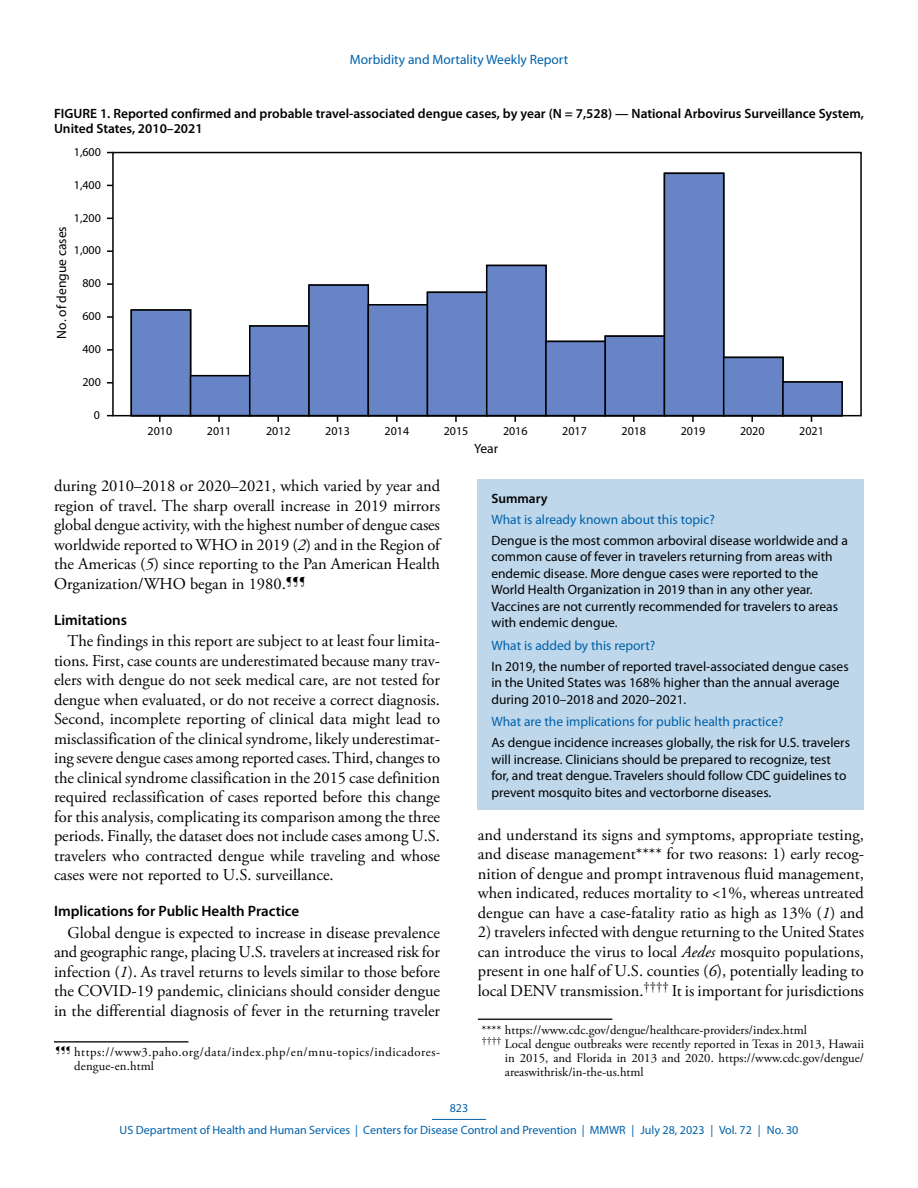
<style>
.page{position:relative;width:918px;height:1188px;background:#fff}
.page>*{position:absolute;margin:0;border:0;box-sizing:border-box;transform-origin:0 0}
.Paragraph{font:16.5px/19.5px "Adobe Garamond Pro";color:#010203;text-align:justify}
.Heading_2{font:600 15px "Myriad Pro";color:#010203}
.Summary_Box_Text{font:13.5px/16.5px "Myriad Pro";color:#010203}
.Figure_Title{font:600 13.5px/15px "Myriad Pro";color:#010203}
.Summary_Box_Heading{font:13.5px "Myriad Pro";color:#0061aa}
.t1{font:13.5px "Myriad Pro";color:#000}
.Summary_Box_Ttile{font:600 13.5px "Myriad Pro";color:#010203}
.footnote_no_rule_text_indent_4{font:12.75px/14.2px "Adobe Garamond Pro";color:#010203;text-align:justify}
.footnote_w_rule_text_indent_3{font:12.75px/14.2px "Adobe Garamond Pro";letter-spacing:.04em;color:#010203}
.footnote_w_rule_text_indent_4{font:12.75px "Adobe Garamond Pro";color:#010203}
.t2{font:12px/21.8px "Myriad Pro";color:#0061aa;text-align:center}
.t3{font:12px "Myriad Pro";letter-spacing:.005em;color:#000}
.s1{font-style:italic}
</style>
<div class="page">
<hr style="left:432px;top:1119px;width:54px;height:1px;background:#0061aa">
<div style="left:131px;top:310px;width:60px;height:106px;background:#6684c6"></div>
<div style="left:131px;top:309px;width:60px;height:107px;border:2px solid #000"></div>
<div style="left:191px;top:376px;width:59px;height:40px;background:#6684c6"></div>
<div style="left:190px;top:375px;width:60px;height:41px;border:2px solid #000"></div>
<div style="left:250px;top:326px;width:59px;height:90px;background:#6684c6"></div>
<div style="left:249px;top:325px;width:61px;height:91px;border:2px solid #000"></div>
<div style="left:309px;top:285px;width:59px;height:131px;background:#6684c6"></div>
<div style="left:308px;top:284px;width:61px;height:132px;border:2px solid #000"></div>
<div style="left:368px;top:305px;width:59px;height:111px;background:#6684c6"></div>
<div style="left:368px;top:304px;width:60px;height:112px;border:2px solid #000"></div>
<div style="left:427px;top:292px;width:60px;height:124px;background:#6684c6"></div>
<div style="left:427px;top:292px;width:60px;height:124px;border:2px solid #000"></div>
<div style="left:487px;top:265px;width:59px;height:151px;background:#6684c6"></div>
<div style="left:486px;top:265px;width:61px;height:151px;border:2px solid #000"></div>
<div style="left:546px;top:341px;width:59px;height:75px;background:#6684c6"></div>
<div style="left:545px;top:341px;width:61px;height:75px;border:2px solid #000"></div>
<div style="left:605px;top:336px;width:59px;height:80px;background:#6684c6"></div>
<div style="left:605px;top:335px;width:60px;height:81px;border:2px solid #000"></div>
<div style="left:664px;top:173px;width:60px;height:243px;background:#6684c6"></div>
<div style="left:664px;top:173px;width:60px;height:243px;border:2px solid #000"></div>
<div style="left:724px;top:357px;width:59px;height:59px;background:#6684c6"></div>
<div style="left:723px;top:357px;width:61px;height:59px;border:2px solid #000"></div>
<div style="left:783px;top:382px;width:59px;height:34px;background:#6684c6"></div>
<div style="left:782px;top:381px;width:61px;height:35px;border:2px solid #000"></div>
<svg style="left:159px;top:416px;width:2px;height:6px"></svg>
<svg style="left:218px;top:416px;width:2px;height:6px"></svg>
<svg style="left:277px;top:416px;width:2px;height:6px"></svg>
<svg style="left:396px;top:416px;width:2px;height:6px"></svg>
<svg style="left:455px;top:416px;width:2px;height:6px"></svg>
<svg style="left:514px;top:416px;width:2px;height:6px"></svg>
<svg style="left:633px;top:416px;width:2px;height:6px"></svg>
<svg style="left:692px;top:416px;width:2px;height:6px"></svg>
<svg style="left:751px;top:416px;width:2px;height:6px"></svg>
<div style="left:112px;top:152px;width:750px;height:264px;border:2px solid #000"></div>
<hr style="left:54px;top:1041px;width:134px;height:2px;background:#231f20">
<div style="left:478px;top:480px;width:386px;height:330px;background:#bfd7ea"></div>
<hr style="left:478px;top:1019px;width:134px;height:1px;background:#231f20">
<p class="Summary_Box_Heading" style="left:350px;top:52px;width:220px">Morbidity and Mortality Weekly Report</p>
<p class="Figure_Title" style="left:54px;top:106px;width:812px">FIGURE 1. Reported confirmed and probable travel-associated dengue cases, by year (N = 7,528) — National Arbovirus Surveillance System,<br>United States, 2010–2021</p>
<p class="t3" style="left:74px;top:145px;width:29px">1,600</p>
<p class="t3" style="left:74px;top:178px;width:29px">1,400</p>
<p class="t3" style="left:74px;top:211px;width:29px">1,200</p>
<p class="t1" style="left:54px;top:339px;width:114px;rotate:-90deg">No. of dengue cases</p>
<p class="t3" style="left:74px;top:244px;width:29px">1,000</p>
<p class="t3" style="left:82px;top:277px;width:20px">800</p>
<p class="t3" style="left:82px;top:310px;width:20px">600</p>
<p class="t3" style="left:82px;top:343px;width:20px">400</p>
<p class="t3" style="left:82px;top:375px;width:20px">200</p>
<p class="t3" style="left:94px;top:408px;width:8px">0</p>
<p class="t3" style="left:148px;top:425px;width:26px">2010</p>
<p class="t3" style="left:207px;top:425px;width:26px">2011</p>
<p class="t3" style="left:266px;top:425px;width:26px">2012</p>
<p class="t3" style="left:325px;top:425px;width:26px">2013</p>
<p class="t3" style="left:385px;top:425px;width:26px">2014</p>
<p class="t3" style="left:444px;top:425px;width:26px">2015</p>
<p class="t3" style="left:503px;top:425px;width:26px">2016</p>
<p class="t3" style="left:562px;top:425px;width:26px">2017</p>
<p class="t3" style="left:622px;top:425px;width:26px">2018</p>
<p class="t3" style="left:681px;top:425px;width:26px">2019</p>
<p class="t3" style="left:740px;top:425px;width:26px">2020</p>
<p class="t3" style="left:799px;top:425px;width:26px">2021</p>
<p class="t1" style="left:474px;top:441px;width:25px">Year</p>
<p class="Paragraph" style="left:54px;top:477px;width:388px">during 2010–2018 or 2020–2021, which varied by year and region of travel. The sharp overall increase in 2019 mirrors global dengue activity, with the highest number of dengue cases worldwide reported to WHO in 2019 (<span class="s1">2</span>) and in the Region of the Americas (<span class="s1">5</span>) since reporting to the Pan American Health Organization/WHO began in 1980.<sup>¶¶¶</sup></p>
<h2 class="Heading_2" style="left:54px;top:611px;width:74px">Limitations</h2>
<p class="Paragraph" style="left:54px;top:632px;width:388px;text-indent:14px">The findings in this report are subject to at least four limita&shy;tions. First, case counts are underestimated because many trav&shy;elers with dengue do not seek medical care, are not tested for dengue when evaluated, or do not receive a correct diagnosis.<br>Second, incomplete reporting of clinical data might lead to misclassification of the clinical syndrome, likely underestimat&shy;ing severe dengue cases among reported cases. Third, changes to the clinical syndrome classification in the 2015 case definition required reclassification of cases reported before this change for this analysis, complicating its comparison among the three periods. Finally, the dataset does not include cases among U.S. travelers who contracted dengue while traveling and whose cases were not reported to U.S. surveillance.</p>
<h2 class="Heading_2" style="left:54px;top:903px;width:247px">Implications for Public Health Practice</h2>
<p class="Paragraph" style="left:54px;top:924px;width:388px;text-indent:14px">Global dengue is expected to increase in disease prevalence and geographic range, placing U.S. travelers at increased risk for infection (<span class="s1">1</span>). As travel returns to levels similar to those before the COVID-19 pandemic, clinicians should consider dengue in the differential diagnosis of fever in the returning traveler</p>
<p class="footnote_w_rule_text_indent_3" style="left:74px;top:1046px;width:367px;text-indent:-19px"><sup>¶¶¶</sup> https://www3.paho.org/data/index.php/en/mnu-topics/indicadores&shy;dengue-en.html</p>
<h1 class="Summary_Box_Ttile" style="left:491px;top:491px;width:58px">Summary</h1>
<h1 class="Summary_Box_Heading" style="left:491px;top:512px;width:225px">What is already known about this topic?</h1>
<p class="Summary_Box_Text" style="left:491px;top:532px;width:358px">Dengue is the most common arboviral disease worldwide and a common cause of fever in travelers returning from areas with endemic disease. More dengue cases were reported to the World Health Organization in 2019 than in any other year.<br>Vaccines are not currently recommended for travelers to areas with endemic dengue.</p>
<h1 class="Summary_Box_Heading" style="left:491px;top:638px;width:165px">What is added by this report?</h1>
<p class="Summary_Box_Text" style="left:491px;top:658px;width:359px">In 2019, the number of reported travel-associated dengue cases in the United States was 168% higher than the annual average during 2010–2018 and 2020–2021.</p>
<h1 class="Summary_Box_Heading" style="left:491px;top:714px;width:294px">What are the implications for public health practice?</h1>
<p class="Summary_Box_Text" style="left:491px;top:734px;width:360px">As dengue incidence increases globally, the risk for U.S. travelers will increase. Clinicians should be prepared to recognize, test for, and treat dengue. Travelers should follow CDC guidelines to prevent mosquito bites and vectorborne diseases.</p>
<p class="Paragraph" style="left:478px;top:826px;width:388px">and understand its signs and symptoms, appropriate testing, and disease management**** for two reasons: 1) early recog&shy;nition of dengue and prompt intravenous fluid management, when indicated, reduces mortality to &lt;1%, whereas untreated dengue can have a case-fatality ratio as high as 13% (<span class="s1">1</span>) and</p>
<p class="Paragraph" style="left:478px;top:923px;width:388px">2) travelers infected with dengue returning to the United States can introduce the virus to local <span class="s1">Aedes</span> mosquito populations, present in one half of U.S. counties (<span class="s1">6</span>), potentially leading to local DENV transmission.<sup>††††</sup> It is important for jurisdictions</p>
<p class="footnote_w_rule_text_indent_4" style="left:481px;top:1022px;width:327px">**** https://www.cdc.gov/dengue/healthcare-providers/index.html</p>
<p class="footnote_no_rule_text_indent_4" style="left:505px;top:1037px;width:361px;text-indent:-23px"><sup>††††</sup> Local dengue outbreaks were recently reported in Texas in 2013, Hawaii in 2015, and Florida in 2013 and 2020. https://www.cdc.gov/dengue/ areaswithrisk/in-the-us.html</p>
<p class="t2" style="left:120px;top:1098px;width:680px">823<br>US Department of Health and Human Services | Centers for Disease Control and Prevention | MMWR | July 28, 2023 | Vol. 72 | No. 30</p>
</div>
